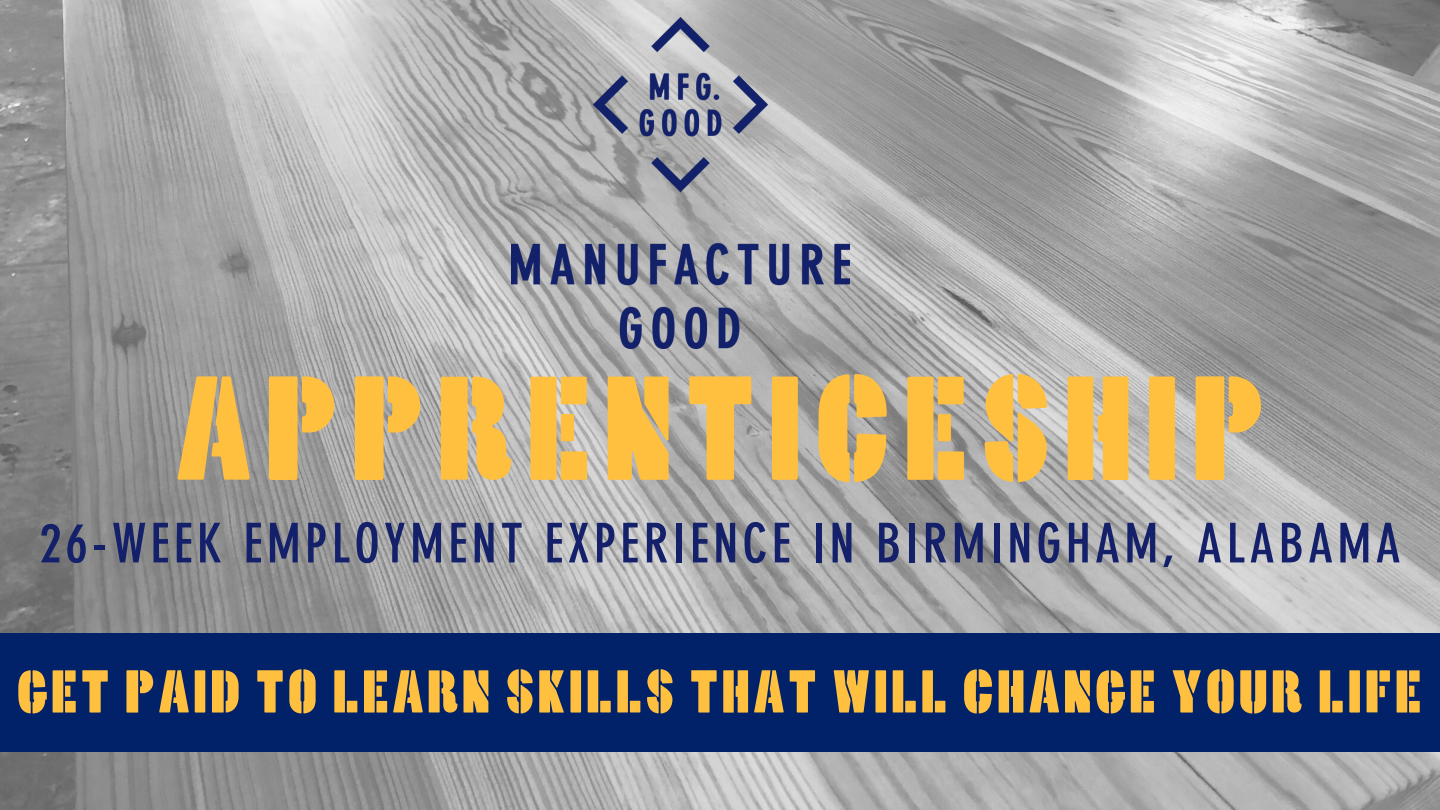
<style>
.page{position:relative;width:1440px;height:810px;background:#fff}
.page>*{position:absolute;margin:0;border:0;box-sizing:border-box;transform-origin:0 0}
.t1{font:147.8px "New Font";letter-spacing:.03em;color:#ffbf3f}
.t2{font:60.4px "New Font";color:#ffbf3f}
.t3{font:53.9px "DIN Neu Gro Bol Con";letter-spacing:.08em;color:#14216a}
</style>
<div class="page">
<img style="left:0;top:0;width:1440px;height:810px">
<div style="left:0;top:633px;width:1440px;height:118px;background:#012169"></div>
<img style="left:512px;top:17px;width:337px;height:331px">
<p class="t1" style="left:171px;top:362px;width:1100px">APPRENTICESHIP</p>
<p class="t3" style="left:39px;top:514px;width:1363px">26-WEEK EMPLOYMENT EXPERIENCE IN BIRMINGHAM, ALABAMA</p>
<p class="t2" style="left:15px;top:664px;width:1410px">GET PAID TO LEARN SKILLS THAT WILL CHANGE YOUR LIFE</p>
</div>
